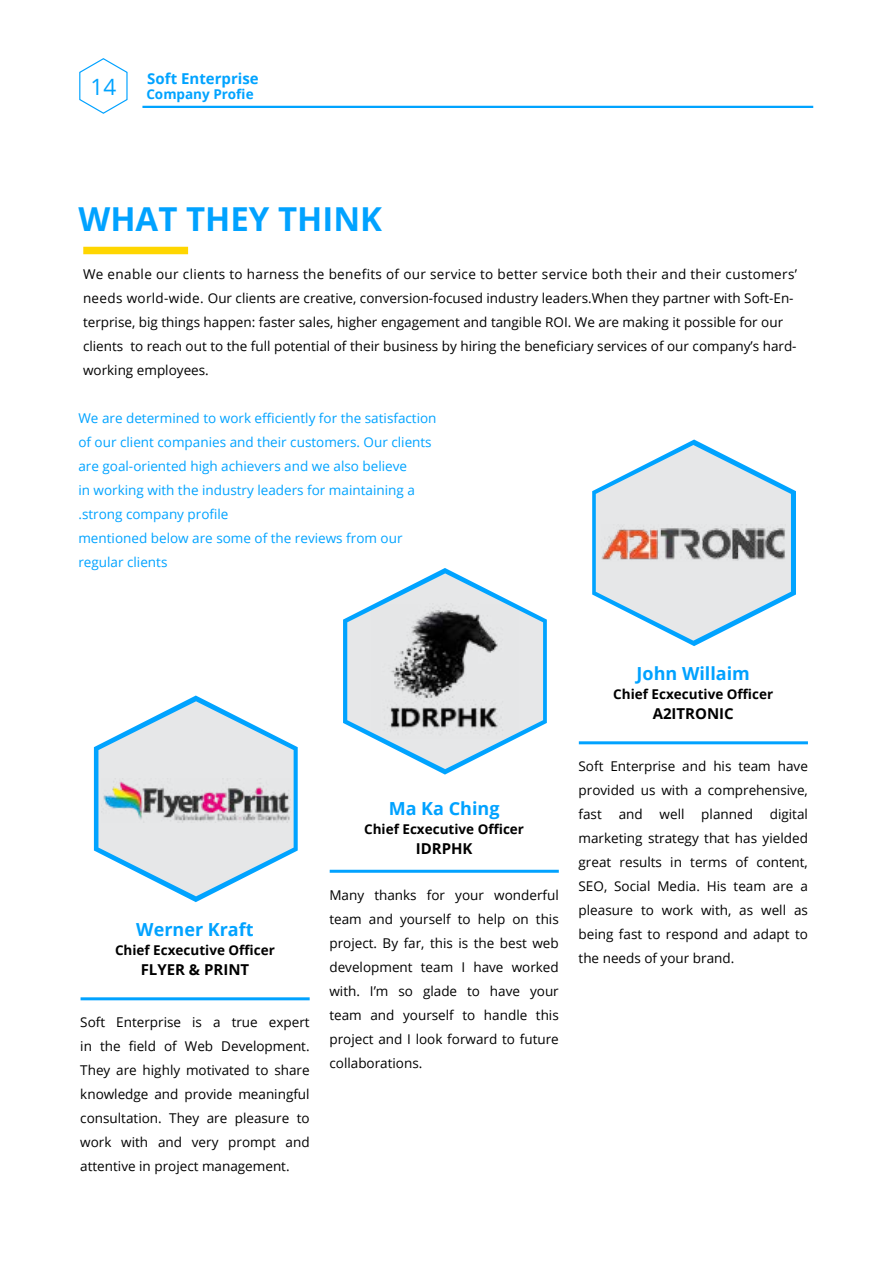
<style>
.page{position:relative;width:893px;height:1263px;background:#fff}
.page>*{position:absolute;margin:0;border:0;box-sizing:border-box;transform-origin:0 0}
.t1{font:700 33px "Open Sans";color:#01a2ff}
.t2{font:22.5px "Open Sans";color:#00a3ff}
.t3{font:700 18px "Open Sans";color:#01a2ff}
.t4{font:700 15px "Open Sans";color:#000}
.t5{font:700 15px "Open Sans";color:#00a3ff}
.t6{font:13.5px/24px "Open Sans";color:#000;text-align:justify}
.t7{font:13.5px/24px "Open Sans";color:#00a3ff}
.t8{font:700 13.5px "Open Sans";color:#000}
.t9{font:700 13.5px "Open Sans";color:#00a3ff}
</style>
<div class="page">
<div style="left:83px;top:247px;width:105px;height:7px;background:#ffd600"></div>
<svg style="left:94px;top:695px;width:204px;height:207px"></svg>
<img style="left:101px;top:778px;width:190px;height:44px">
<svg style="left:343px;top:568px;width:204px;height:206px"></svg>
<img style="left:371px;top:603px;width:148px;height:136px">
<svg style="left:592px;top:439px;width:204px;height:207px"></svg>
<img style="left:601px;top:524px;width:185px;height:37px">
<hr style="left:81px;top:997px;width:229px;height:3px;background:#01a2ff">
<hr style="left:330px;top:870px;width:229px;height:3px;background:#01a2ff">
<hr style="left:579px;top:741px;width:229px;height:3px;background:#01a2ff">
<svg style="left:79px;top:58px;width:49px;height:56px"></svg>
<hr style="left:142px;top:106px;width:671px;height:2px;background:#00a3ff">
<h2 class="t2" style="left:91px;top:71px;width:27px">14</h2>
<p class="t5" style="left:147px;top:68px;width:113px">Soft Enterprise</p>
<p class="t9" style="left:146px;top:85px;width:109px">Company Profie</p>
<h1 class="t1" style="left:78px;top:196px;width:305px">WHAT THEY THINK</h1>
<p class="t6" style="left:83px;top:261px;width:716px;text-align:left">We enable our clients to harness the benefits of our service to better service both their and their customers’ needs world-wide. Our clients are creative, conversion-focused industry leaders.When they partner with Soft-En&shy;terprise, big things happen: faster sales, higher engagement and tangible ROI. We are making it possible for our clients to reach out to the full potential of their business by hiring the beneficiary services of our company’s hard&shy;working employees.</p>
<p class="t7" style="left:78px;top:406px;width:360px">We are determined to work efficiently for the satisfaction of our client companies and their customers. Our clients are goal-oriented high achievers and we also believe<br>in working with the industry leaders for maintaining a .strong company profile<br>mentioned below are some of the reviews from our regular clients</p>
<h3 class="t3" style="left:136px;top:916px;width:119px">Werner Kraft</h3>
<p class="t8" style="left:115px;top:941px;width:161px">Chief Ecxecutive Officer</p>
<p class="t4" style="left:141px;top:959px;width:110px">FLYER &amp; PRINT</p>
<p class="t6" style="left:80px;top:1010px;width:231px">Soft Enterprise is a true expert in the field of Web Development.<br>They are highly motivated to share knowledge and provide meaningful consultation. They are pleasure to work with and very prompt and attentive in project management.</p>
<h3 class="t3" style="left:389px;top:795px;width:112px">Ma Ka Ching</h3>
<p class="t8" style="left:364px;top:820px;width:161px">Chief Ecxecutive Officer</p>
<p class="t4" style="left:416px;top:838px;width:58px">IDRPHK</p>
<p class="t6" style="left:329px;top:882px;width:231px">Many thanks for your wonderful team and yourself to help on this project. By far, this is the best web development team I have worked with. I’m so glade to have your team and yourself to handle this project and I look forward to future collaborations.</p>
<h3 class="t3" style="left:637px;top:660px;width:115px">John Willaim</h3>
<p class="t8" style="left:613px;top:685px;width:161px">Chief Ecxecutive Officer</p>
<p class="t4" style="left:653px;top:703px;width:83px">A2ITRONIC</p>
<p class="t6" style="left:579px;top:754px;width:231px">Soft Enterprise and his team have provided us with a comprehensive, fast and well planned digital marketing strategy that has yielded great results in terms of content, SEO, Social Media. His team are a pleasure to work with, as well as being fast to respond and adapt to the needs of your brand.</p>
</div>
